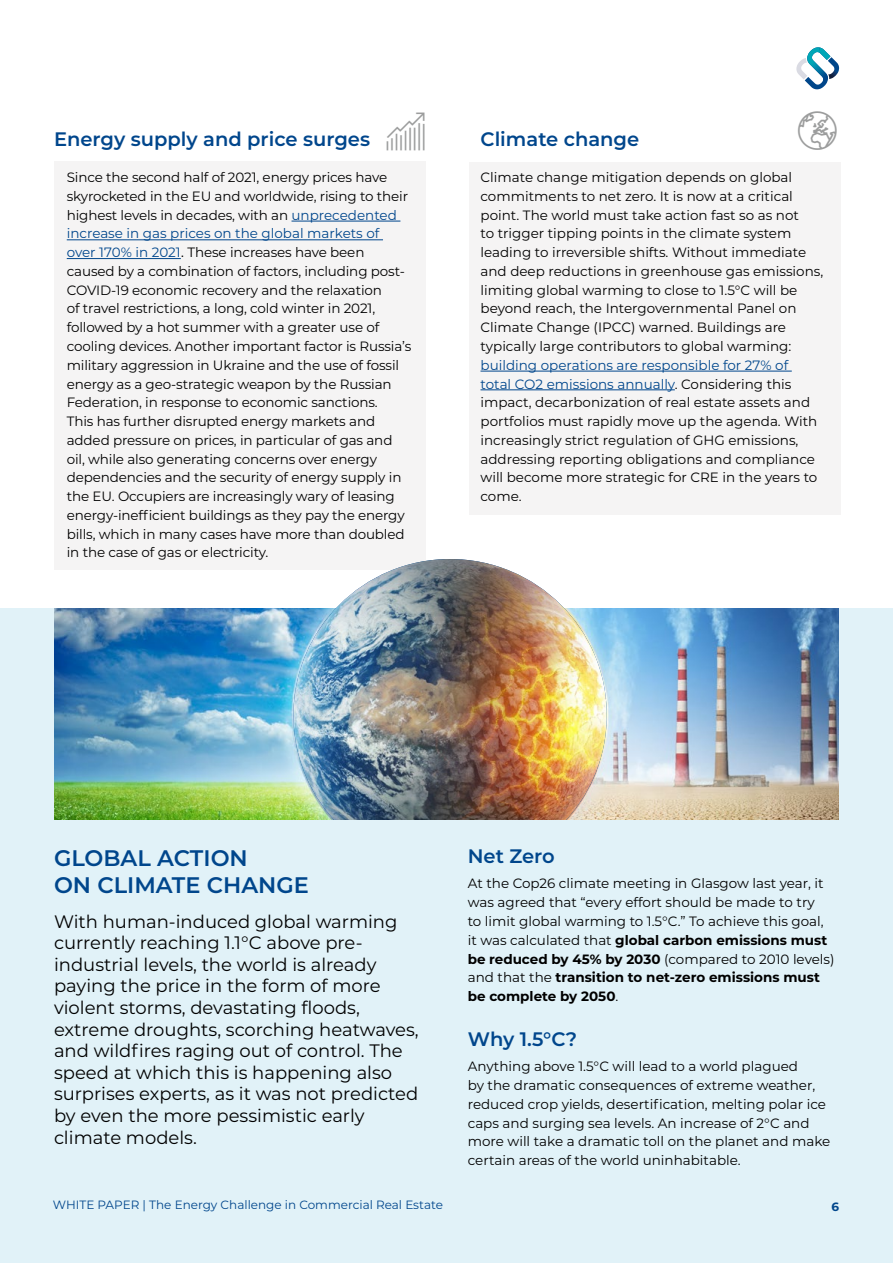
<style>
.page{position:relative;width:893px;height:1263px;background:#fff}
.page>*{position:absolute;margin:0;border:0;box-sizing:border-box;transform-origin:0 0}
.t1{font:600 22.5px/27px "Montserrat";color:#00468c}
.t2{font:600 19.5px "Montserrat";color:#00468c}
.t3{font:18px/21.6px "Montserrat";color:#000}
.t4{font:13.5px/18.8px "Montserrat";letter-spacing:-.01em;color:#000}
.t5{font:12px "Montserrat";color:#00468c}
.t6{font:700 12px "Montserrat";color:#00468c}
.s1{color:#00468c}
.s2{font-family:"Calibri"}
.s3{font-weight:700}
</style>
<div class="page">
<div style="left:0;top:608px;width:893px;height:655px;background:#e1f2f8"></div>
<div style="left:54px;top:162px;width:371px;height:408px;background:#f5f4f4"></div>
<img style="left:54px;top:608px;width:785px;height:212px">
<img style="left:293px;top:559px;width:314px;height:261px">
<div style="left:470px;top:162px;width:371px;height:352px;background:#f5f4f4"></div>
<hr style="left:292px;top:221px;width:108px;height:1px;background:#00468c">
<hr style="left:67px;top:239px;width:316px;height:1px;background:#00468c">
<hr style="left:67px;top:258px;width:114px;height:1px;background:#00468c">
<hr style="left:480px;top:371px;width:312px;height:1px;background:#00468c">
<hr style="left:480px;top:389px;width:195px;height:1px;background:#00468c">
<svg style="left:796px;top:47px;width:43px;height:42px"></svg>
<h2 class="t2" style="left:54px;top:126px;width:318px">Energy supply and price surges</h2>
<p class="t4" style="left:67px;top:168px;width:346px">Since the second half of 2021, energy prices have skyrocketed in the EU and worldwide, rising to their highest levels in decades, with an <span class="s1">unprecedented increase in gas prices on the global markets of over 170% in 2021</span><span class="s2">.</span> These increases have been caused by a combination of factors, including post-COVID-19 economic recovery and the relaxation<br>of travel restrictions, a long, cold winter in 2021, followed by a hot summer with a greater use of cooling devices. Another important factor is Russia’s military aggression in Ukraine and the use of fossil energy as a geo-strategic weapon by the Russian Federation, in response to economic sanctions.<br>This has further disrupted energy markets and added pressure on prices, in particular of gas and oil, while also generating concerns over energy dependencies and the security of energy supply in the EU. Occupiers are increasingly wary of leasing energy-inefficient buildings as they pay the energy bills, which in many cases have more than doubled in the case of gas or electricity.</p>
<h2 class="t2" style="left:480px;top:126px;width:160px">Climate change</h2>
<p class="t4" style="left:480px;top:168px;width:344px">Climate change mitigation depends on global commitments to net zero. It is now at a critical point. The world must take action fast so as not<br>to trigger tipping points in the climate system leading to irreversible shifts. Without immediate and deep reductions in greenhouse gas emissions, limiting global warming to close to 1.5°C will be beyond reach, the Intergovernmental Panel on Climate Change (IPCC) warned. Buildings are typically large contributors to global warming:</p>
<p class="t4" style="left:480px;top:355px;width:338px"><span class="s1">building operations are responsible for 27% of total CO2 emissions annually</span>. Considering this impact, decarbonization of real estate assets and portfolios must rapidly move up the agenda. With increasingly strict regulation of GHG emissions, addressing reporting obligations and compliance will become more strategic for CRE in the years to come.</p>
<h1 class="t1" style="left:54px;top:844px;width:256px">GLOBAL ACTION<br>ON CLIMATE CHANGE</h1>
<p class="t3" style="left:54px;top:910px;width:366px">With human-induced global warming currently reaching 1.1°C above pre&shy;industrial levels, the world is already paying the price in the form of more violent storms, devastating floods, extreme droughts, scorching heatwaves, and wildfires raging out of control. The speed at which this is happening also surprises experts, as it was not predicted by even the more pessimistic early climate models.</p>
<h2 class="t2" style="left:468px;top:842px;width:89px">Net Zero</h2>
<p class="t4" style="left:468px;top:874px;width:368px">At the Cop26 climate meeting in Glasgow last year, it was agreed that “every effort should be made to try<br>to limit global warming to 1.5°C.” To achieve this goal, it was calculated that <span class="s3">global carbon emissions must be reduced by 45% by 2030</span> (compared to 2010 levels) and that the <span class="s3">transition to net-zero emissions must be complete by 2050</span>.</p>
<h2 class="t2" style="left:468px;top:1025px;width:111px">Why 1.5°C?</h2>
<p class="t4" style="left:468px;top:1057px;width:364px">Anything above 1.5°C will lead to a world plagued<br>by the dramatic consequences of extreme weather, reduced crop yields, desertification, melting polar ice caps and surging sea levels. An increase of 2°C and more will take a dramatic toll on the planet and make certain areas of the world uninhabitable.</p>
<p class="t5" style="left:53px;top:1197px;width:392px">WHITE PAPER | The Energy Challenge in Commercial Real Estate</p>
<p class="t6" style="left:831px;top:1197px;width:9px">6</p>
</div>
